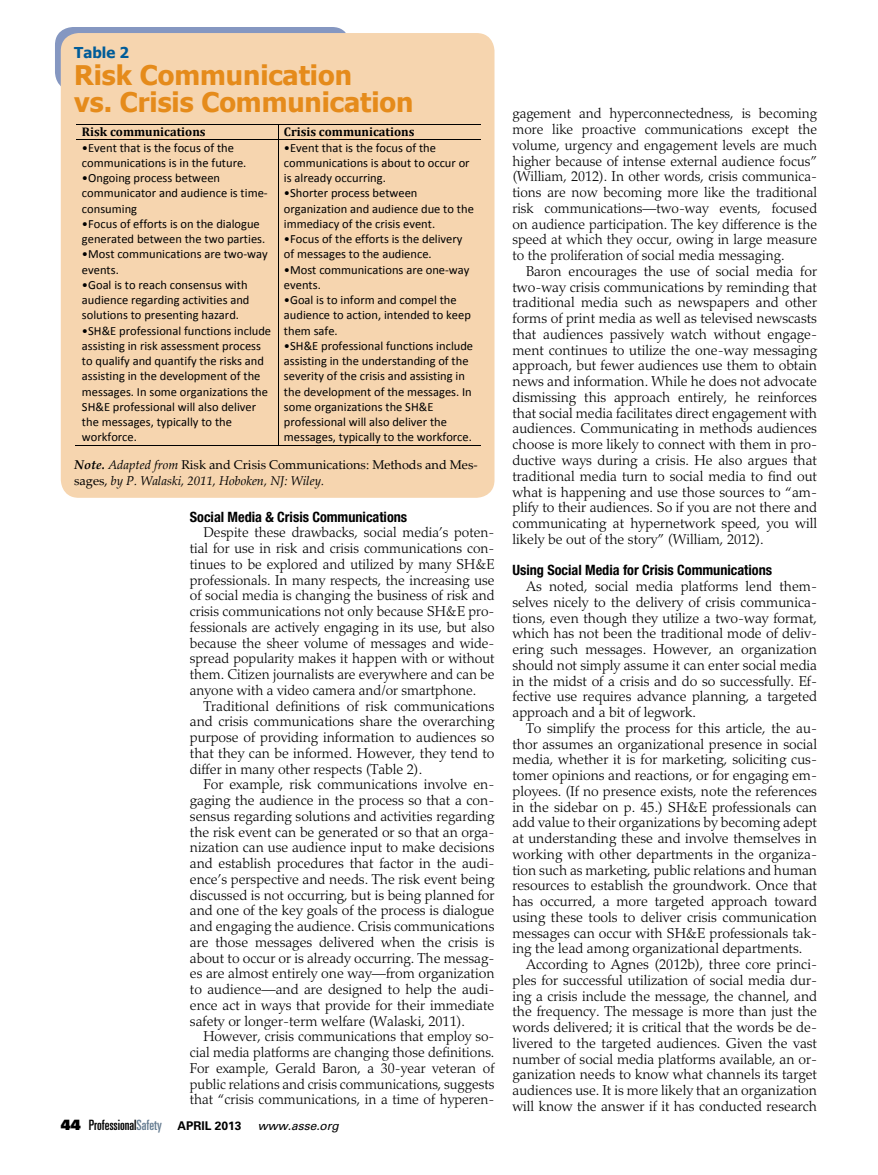
<style>
.page{position:relative;width:878px;height:1175px;background:#fff}
.page>*{position:absolute;margin:0;border:0;box-sizing:border-box;transform-origin:0 0}
.t1{font:700 27px/27px "Tahoma";color:#e58b1b}
.t2{font:700 15px "Tahoma";color:#005c99}
.t3{font:300 14.25px/15.8px "Palatino LT Std";color:#000;text-align:justify}
.t4{font:700 condensed 14.25px "Helvetica Neue LT Std";color:#000}
.t5{font:ultra-condensed 14.25px "Univers LT Std";color:#000}
.t6{font:12.75px/15.8px "Palatino Linotype";color:#000}
.t7{font:12.45px/15.3px "Calibri";color:#000}
.t8{font:700 12.45px "Cambria";color:#000}
.s1{font-weight:700;font-style:italic}
.s2{font-style:italic}
.s3{font-family:"Univers LT Std X Black";font-stretch:normal}
.s4{color:#657c91}
.s5{font-weight:700;font-stretch:normal;font-size:12px}
.s6{font-style:italic;font-stretch:normal;font-size:12px}
</style>
<div class="page">
<div style="left:55px;top:27px;width:295px;height:63px;background:#8597c1;border-radius:18px"></div>
<div style="left:61px;top:33px;width:433px;height:465px;background:#f6d5af;border-radius:18px"></div>
<hr style="left:76px;top:124px;width:202px;height:1px;background:#000">
<hr style="left:279px;top:124px;width:201px;height:1px;background:#000">
<hr style="left:76px;top:139px;width:202px;height:1px;background:#000">
<svg style="left:278px;top:124px;width:1px;height:16px"></svg>
<hr style="left:279px;top:139px;width:201px;height:1px;background:#000">
<hr style="left:75px;top:445px;width:203px;height:1px;background:#000">
<hr style="left:278px;top:140px;width:1px;height:305px;background:#000">
<hr style="left:279px;top:445px;width:201px;height:1px;background:#000">
<p class="t2" style="left:74px;top:42px;width:56px">Table 2</p>
<h1 class="t1" style="left:74px;top:60px;width:340px">Risk Communication<br>vs. Crisis Communication</h1>
<p class="t8" style="left:82px;top:123px;width:125px">Risk communications</p>
<p class="t8" style="left:284px;top:123px;width:132px">Crisis communications</p>
<p class="t7" style="left:82px;top:140px;width:166px">•Event that is the focus of the communications is in the future.</p>
<p class="t7" style="left:82px;top:170px;width:187px">•Ongoing process between communicator and audience is time--‐ consuming</p>
<p class="t7" style="left:82px;top:216px;width:185px">•Focus of efforts is on the dialogue generated between the two parties.</p>
<p class="t7" style="left:82px;top:247px;width:187px">•Most communications are two--‐way events.</p>
<p class="t7" style="left:82px;top:277px;width:169px">•Goal is to reach consensus with audience regarding activities and solutions to presenting hazard.</p>
<p class="t7" style="left:82px;top:323px;width:191px">•SH&amp;E professional functions include assisting in risk assessment process to qualify and quantify the risks and assisting in the development of the messages. In some organizations the SH&amp;E professional will also deliver the messages, typically to the workforce.</p>
<p class="t7" style="left:284px;top:140px;width:187px">•Event that is the focus of the communications is about to occur or is already occurring.</p>
<p class="t7" style="left:284px;top:186px;width:191px">•Shorter process between organization and audience due to the immediacy of the crisis event.</p>
<p class="t7" style="left:284px;top:231px;width:180px">•Focus of the efforts is the delivery of messages to the audience.</p>
<p class="t7" style="left:284px;top:262px;width:187px">•Most communications are one--‐way events.</p>
<p class="t7" style="left:284px;top:292px;width:188px">•Goal is to inform and compel the audience to action, intended to keep them safe.</p>
<p class="t7" style="left:284px;top:338px;width:191px">•SH&amp;E professional functions include assisting in the understanding of the severity of the crisis and assisting in the development of the messages. In some organizations the SH&amp;E professional will also deliver the messages, typically to the workforce.</p>
<p class="t6" style="left:74px;top:456px;width:405px"><span class="s1">Note.</span> <span class="s2">Adapted from</span> Risk and Crisis Communications: Methods and Mes&shy;sages, <span class="s2">by P. Walaski, 2011, Hoboken, NJ: Wiley.</span></p>
<p class="t4" style="left:190px;top:508px;width:219px">Social Media &amp; Crisis Communications</p>
<p class="t3" style="left:190px;top:525px;width:306px;text-indent:14px">Despite these drawbacks, social media’s poten&shy;tial for use in risk and crisis communications con&shy;tinues to be explored and utilized by many SH&amp;E professionals. In many respects, the increasing use of social media is changing the business of risk and crisis communications not only because SH&amp;E pro&shy;fessionals are actively engaging in its use, but also because the sheer volume of messages and wide&shy;spread popularity makes it happen with or without them. Citizen journalists are everywhere and can be anyone with a video camera and/or smartphone.</p>
<p class="t3" style="left:190px;top:698px;width:306px;text-indent:13px">Traditional definitions of risk communications and crisis communications share the overarching purpose of providing information to audiences so that they can be informed. However, they tend to differ in many other respects (Table 2).</p>
<p class="t3" style="left:190px;top:777px;width:306px;text-indent:13px">For example, risk communications involve en&shy;gaging the audience in the process so that a con&shy;sensus regarding solutions and activities regarding the risk event can be generated or so that an orga&shy;nization can use audience input to make decisions and establish procedures that factor in the audi&shy;ence’s perspective and needs. The risk event being discussed is not occurring, but is being planned for and one of the key goals of the process is dialogue and engaging the audience. Crisis communications are those messages delivered when the crisis is about to occur or is already occurring. The messag&shy;es are almost entirely one way—from organization to audience—and are designed to help the audi&shy;ence act in ways that provide for their immediate safety or longer-term welfare (Walaski, 2011).</p>
<p class="t3" style="left:190px;top:1029px;width:306px;text-indent:14px">However, crisis communications that employ so&shy;cial media platforms are changing those definitions.<br>For example, Gerald Baron, a 30-year veteran of public relations and crisis communications, suggests that “crisis communications, in a time of hyperen-</p>
<p class="t5" style="left:61px;top:1116px;width:280px"><span class="s3">44</span> Professional<span class="s4">Safety</span> <span class="s5">APRIL 2013</span> <span class="s6">www.asse.org</span></p>
<p class="t3" style="left:512px;top:106px;width:306px">gagement and hyperconnectedness, is becoming more like proactive communications except the volume, urgency and engagement levels are much higher because of intense external audience focus” (William, 2012). In other words, crisis communica&shy;tions are now becoming more like the traditional risk communications—two-way events, focused on audience participation. The key difference is the speed at which they occur, owing in large measure to the proliferation of social media messaging.</p>
<p class="t3" style="left:512px;top:263px;width:306px;text-indent:13px">Baron encourages the use of social media for two-way crisis communications by reminding that traditional media such as newspapers and other forms of print media as well as televised newscasts that audiences passively watch without engage&shy;ment continues to utilize the one-way messaging approach, but fewer audiences use them to obtain news and information. While he does not advocate dismissing this approach entirely, he reinforces that social media facilitates direct engagement with audiences. Communicating in methods audiences choose is more likely to connect with them in pro&shy;ductive ways during a crisis. He also argues that traditional media turn to social media to find out what is happening and use those sources to “am&shy;plify to their audiences. So if you are not there and communicating at hypernetwork speed, you will likely be out of the story” (William, 2012).</p>
<p class="t4" style="left:512px;top:561px;width:261px">Using Social Media for Crisis Communications</p>
<p class="t3" style="left:512px;top:578px;width:306px;text-indent:13px">As noted, social media platforms lend them&shy;selves nicely to the delivery of crisis communica&shy;tions, even though they utilize a two-way format, which has not been the traditional mode of deliv&shy;ering such messages. However, an organization should not simply assume it can enter social media in the midst of a crisis and do so successfully. Ef&shy;fective use requires advance planning, a targeted approach and a bit of legwork.</p>
<p class="t3" style="left:512px;top:720px;width:306px;text-indent:13px">To simplify the process for this article, the au&shy;thor assumes an organizational presence in social media, whether it is for marketing, soliciting cus&shy;tomer opinions and reactions, or for engaging em&shy;ployees. (If no presence exists, note the references in the sidebar on p. 45.) SH&amp;E professionals can add value to their organizations by becoming adept at understanding these and involve themselves in working with other departments in the organiza&shy;tion such as marketing, public relations and human resources to establish the groundwork. Once that has occurred, a more targeted approach toward using these tools to deliver crisis communication messages can occur with SH&amp;E professionals tak&shy;ing the lead among organizational departments.</p>
<p class="t3" style="left:512px;top:956px;width:306px;text-indent:13px">According to Agnes (2012b), three core princi&shy;ples for successful utilization of social media dur&shy;ing a crisis include the message, the channel, and the frequency. The message is more than just the words delivered; it is critical that the words be de&shy;livered to the targeted audiences. Given the vast number of social media platforms available, an or&shy;ganization needs to know what channels its target audiences use. It is more likely that an organization will know the answer if it has conducted research</p>
</div>
